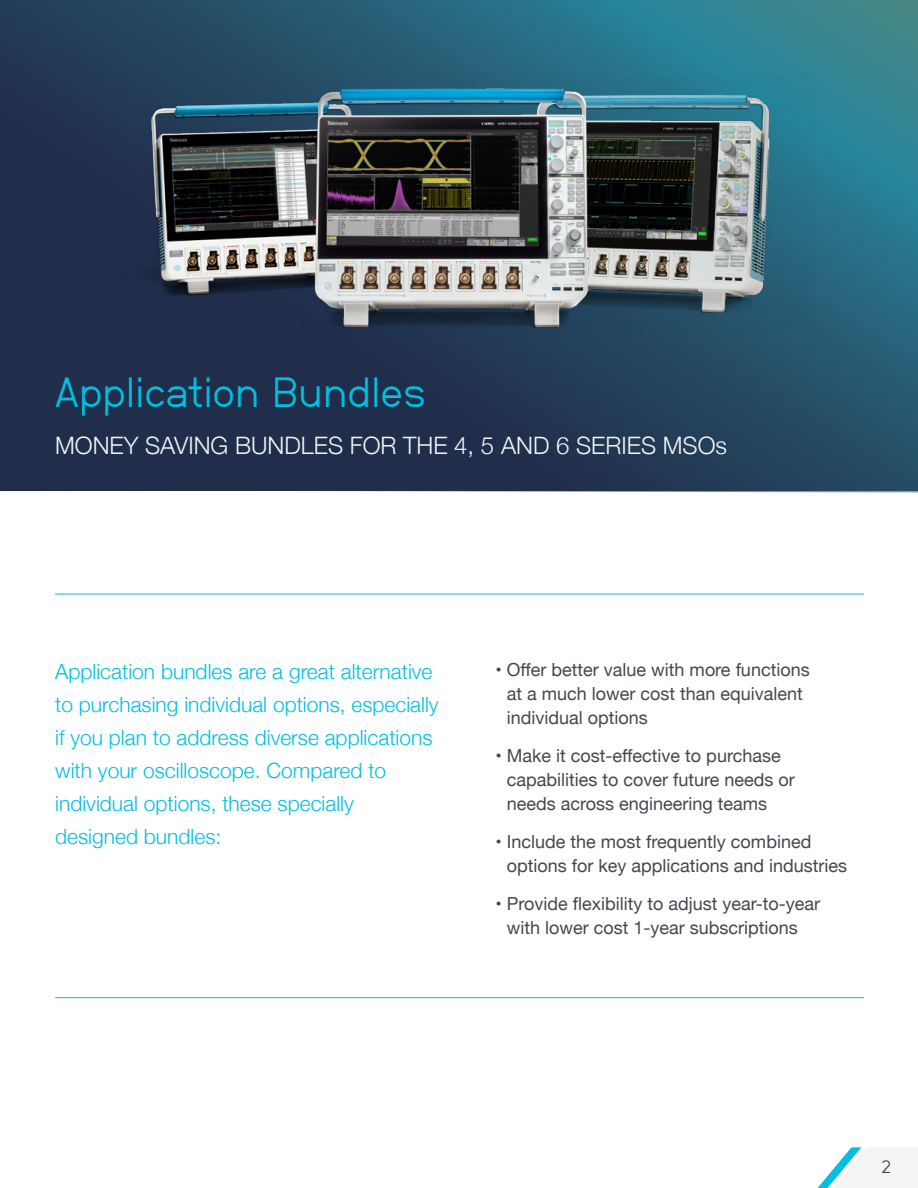
<style>
.page{position:relative;width:918px;height:1188px;background:#fff}
.page>*{position:absolute;margin:0;border:0;box-sizing:border-box;transform-origin:0 0}
.t1{font:42px "Neubau Grotesk Nor";color:#00bfdf}
.t2{font:300 24px "Helvetica Neue";color:#f5f5f5}
.t3{font:300 21px/33px "Helvetica Neue";color:#00bfdf}
.t4{font:18px/24px "Helvetica Neue";color:#43474f}
.t5{font:18px "NB Grotesk";color:#43474f}
</style>
<div class="page">
<hr style="left:55px;top:997px;width:809px;height:1px;background:#00bfdf">
<hr style="left:55px;top:594px;width:809px;height:1px;background:#00bfdf">
<svg style="left:0;top:0;width:918px;height:492px;background:#254962"></svg>
<img style="left:115px;top:57px;width:700px;height:304px">
<img style="left:114px;top:67px;width:677px;height:293px">
<svg style="left:818px;top:1147px;width:100px;height:41px"></svg>
<h1 class="t1" style="left:55px;top:368px;width:372px">Application Bundles</h1>
<h2 class="t2" style="left:55px;top:426px;width:673px">MONEY SAVING BUNDLES FOR THE 4, 5 AND 6 SERIES MSOs</h2>
<p class="t3" style="left:55px;top:654px;width:385px">Application bundles are a great alternative to purchasing individual options, especially if you plan to address diverse applications with your oscilloscope. Compared to individual options, these specially designed bundles:</p>
<p class="t4" style="left:507px;top:658px;width:304px;text-indent:-11px">• Offer better value with more functions at a much lower cost than equivalent individual options</p>
<p class="t4" style="left:507px;top:744px;width:290px;text-indent:-11px">• Make it cost-effective to purchase capabilities to cover future needs or needs across engineering teams</p>
<p class="t4" style="left:507px;top:831px;width:342px;text-indent:-11px">• Include the most frequently combined options for key applications and industries</p>
<p class="t4" style="left:507px;top:893px;width:315px;text-indent:-11px">• Provide flexibility to adjust year-to-year with lower cost 1-year subscriptions</p>
<p class="t5" style="left:881px;top:1156px;width:12px">2</p>
</div>
